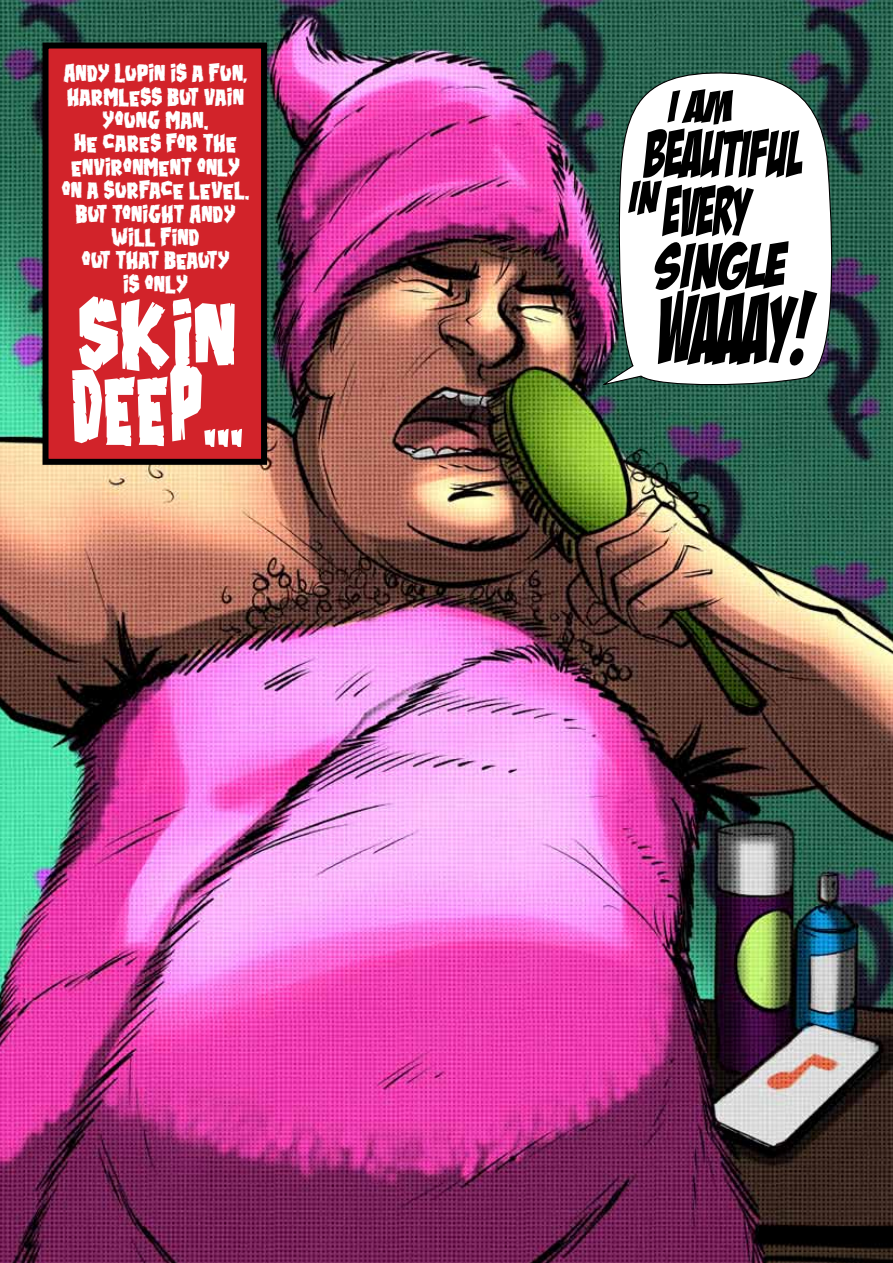
<style>
.page{position:relative;width:893px;height:1263px;background:#fff}
.page>*{position:absolute;margin:0;border:0;box-sizing:border-box;transform-origin:0 0}
.t1{font:85.5px "Blood'n Guts";color:#fff;scale:.67 1}
.t2{font:75px "Blood'n Guts";color:#fff}
.t3{font:19.5px/23.4px "Blood'n Guts";color:#fff;text-align:center}
</style>
<div class="page">
<img style="left:0;top:0;width:893px;height:1263px">
<img style="left:598px;top:72px;width:239px;height:316px">
<svg style="left:628px;top:89px;width:189px;height:277px"></svg>
<div style="left:46px;top:46px;width:218px;height:416px;background:#d2232a"></div>
<div style="left:43px;top:43px;width:224px;height:422px;border:6px solid #000"></div>
<p class="t3" style="left:62px;top:61px;width:190px">Andy Lupin is a fun, harmless but vain young man.<br>He cares for the environment only on a surface level.<br>But tonight Andy will FInd<br>out that beauty<br>is only</p>
<h2 class="t2" style="left:79px;top:295px;width:160px">skin</h2>
<h1 class="t1" style="left:72px;top:358px;width:259px">deep...</h1>
</div>
